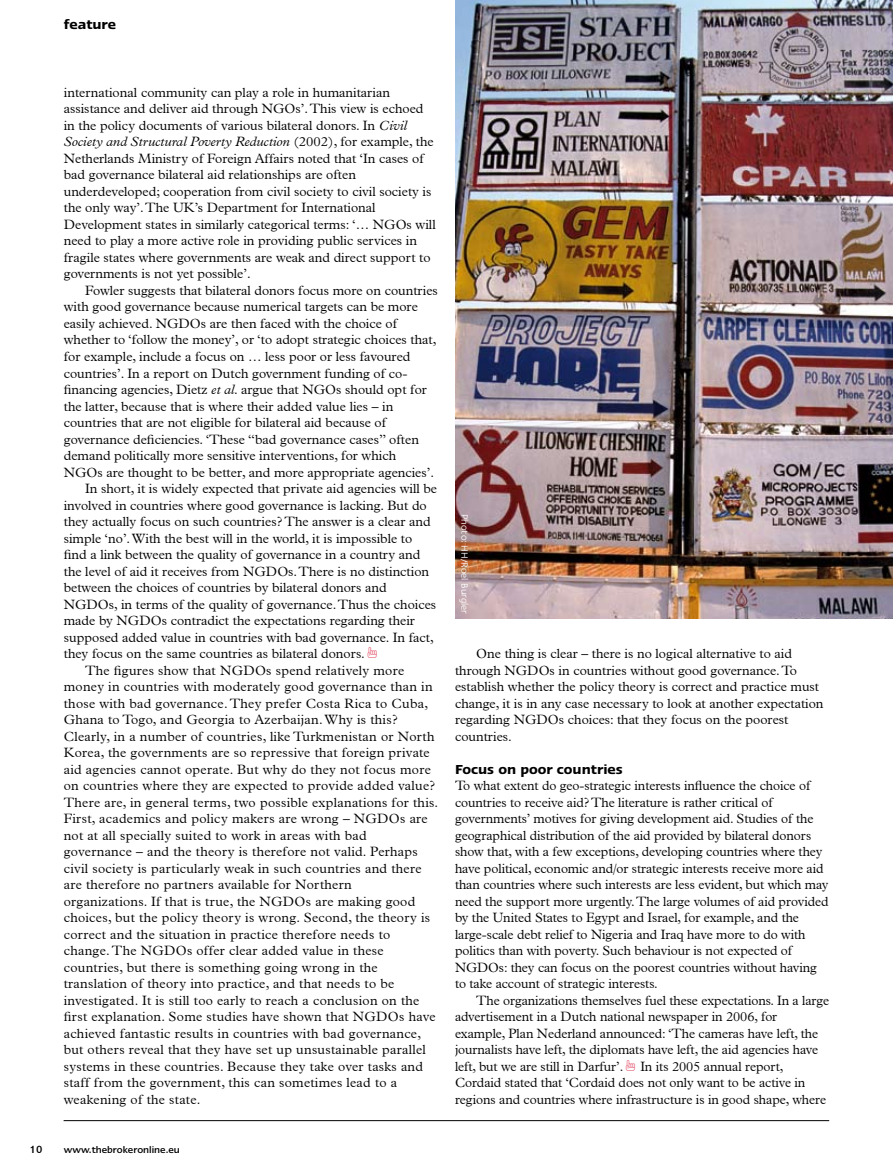
<style>
.page{position:relative;width:893px;height:1170px;background:#fff}
.page>*{position:absolute;margin:0;border:0;box-sizing:border-box;transform-origin:0 0}
.t1{font:600 15px "Linotype Ergo";color:#000}
.t2{font:300 13.5px/16.5px "Plantin";color:#000}
.t3{font:300 13.5px "Plantin";letter-spacing:.02em;color:#000}
.t4{font:500 12px "Linotype Ergo";color:#000}
.t5{font:500 10.5px "Linotype Ergo";color:#000}
.t6{font:10.5px "Linotype Ergo";color:#fff}
.s1{font-style:italic}
.s2{font-family:"All My Hands";font-weight:400;color:#da1638}
</style>
<div class="page">
<hr style="left:64px;top:1120px;width:765px;height:1px;background:#000">
<img style="left:455px;top:0;width:438px;height:618px">
<p class="t1" style="left:64px;top:17px;width:54px">feature</p>
<p class="t2" style="left:64px;top:84px;width:373px">international community can play a role in humanitarian assistance and deliver aid through NGOs’. This view is echoed in the policy documents of various bilateral donors. In <span class="s1">Civil Society and Structural Poverty Reduction</span> (2002), for example, the Netherlands Ministry of Foreign Affairs noted that ‘In cases of bad governance bilateral aid relationships are often underdeveloped; cooperation from civil society to civil society is the only way’. The UK’s Department for International Development states in similarly categorical terms: ‘… NGOs will need to play a more active role in providing public services in fragile states where governments are weak and direct support to governments is not yet possible’.</p>
<p class="t2" style="left:85px;top:282px;width:354px">Fowler suggests that bilateral donors focus more on countries</p>
<p class="t2" style="left:64px;top:299px;width:356px">with good governance because numerical targets can be more</p>
<p class="t2" style="left:64px;top:315px;width:335px">easily achieved. NGDOs are then faced with the choice of</p>
<p class="t2" style="left:64px;top:332px;width:374px">whether to ‘follow the money’, or ‘to adopt strategic choices that,</p>
<p class="t2" style="left:64px;top:348px;width:348px">for example, include a focus on … less poor or less favoured</p>
<p class="t2" style="left:64px;top:365px;width:345px">countries’. In a report on Dutch government funding of co-</p>
<p class="t2" style="left:64px;top:381px;width:365px">financing agencies, Dietz <span class="s1">et al</span>. argue that NGOs should opt for</p>
<p class="t2" style="left:64px;top:398px;width:331px">the latter, because that is where their added value lies – in</p>
<p class="t2" style="left:64px;top:414px;width:324px">countries that are not eligible for bilateral aid because of</p>
<p class="t2" style="left:64px;top:431px;width:357px">governance deficiencies. ‘These “bad governance cases” often</p>
<p class="t2" style="left:64px;top:447px;width:334px">demand politically more sensitive interventions, for which</p>
<p class="t2" style="left:64px;top:464px;width:372px">NGOs are thought to be better, and more appropriate agencies’.</p>
<p class="t2" style="left:85px;top:480px;width:354px">In short, it is widely expected that private aid agencies will be</p>
<p class="t2" style="left:64px;top:497px;width:364px">involved in countries where good governance is lacking. But do</p>
<p class="t2" style="left:64px;top:513px;width:368px">they actually focus on such countries? The answer is a clear and</p>
<p class="t2" style="left:64px;top:530px;width:350px">simple ‘no’. With the best will in the world, it is impossible to</p>
<p class="t2" style="left:64px;top:546px;width:358px">find a link between the quality of governance in a country and</p>
<p class="t2" style="left:64px;top:563px;width:367px">the level of aid it receives from NGDOs. There is no distinction</p>
<p class="t2" style="left:64px;top:579px;width:325px">between the choices of countries by bilateral donors and</p>
<p class="t2" style="left:64px;top:596px;width:374px">NGDOs, in terms of the quality of governance. Thus the choices</p>
<p class="t2" style="left:64px;top:612px;width:353px">made by NGDOs contradict the expectations regarding their</p>
<p class="t2" style="left:64px;top:629px;width:371px">supposed added value in countries with bad governance. In fact,</p>
<p class="t2" style="left:64px;top:645px;width:317px">they focus on the same countries as bilateral donors. <span class="s2">1</span></p>
<p class="t3" style="left:85px;top:662px;width:321px">The figures show that NGDOs spend relatively more</p>
<p class="t3" style="left:64px;top:678px;width:370px">money in countries with moderately good governance than in</p>
<p class="t3" style="left:64px;top:695px;width:366px">those with bad governance. They prefer Costa Rica to Cuba,</p>
<p class="t3" style="left:64px;top:711px;width:335px">Ghana to Togo, and Georgia to Azerbaijan. Why is this?</p>
<p class="t3" style="left:64px;top:728px;width:372px">Clearly, in a number of countries, like Turkmenistan or North</p>
<p class="t3" style="left:64px;top:744px;width:368px">Korea, the governments are so repressive that foreign private</p>
<p class="t3" style="left:64px;top:761px;width:369px">aid agencies cannot operate. But why do they not focus more</p>
<p class="t3" style="left:64px;top:777px;width:373px">on countries where they are expected to provide added value?</p>
<p class="t3" style="left:64px;top:794px;width:376px">There are, in general terms, two possible explanations for this.</p>
<p class="t3" style="left:64px;top:810px;width:366px">First, academics and policy makers are wrong – NGDOs are</p>
<p class="t3" style="left:64px;top:827px;width:304px">not at all specially suited to work in areas with bad</p>
<p class="t3" style="left:64px;top:843px;width:356px">governance – and the theory is therefore not valid. Perhaps</p>
<p class="t3" style="left:64px;top:860px;width:359px">civil society is particularly weak in such countries and there</p>
<p class="t3" style="left:64px;top:876px;width:289px">are therefore no partners available for Northern</p>
<p class="t3" style="left:64px;top:893px;width:353px">organizations. If that is true, the NGDOs are making good</p>
<p class="t3" style="left:64px;top:909px;width:368px">choices, but the policy theory is wrong. Second, the theory is</p>
<p class="t3" style="left:64px;top:926px;width:328px">correct and the situation in practice therefore needs to</p>
<p class="t3" style="left:64px;top:942px;width:321px">change. The NGDOs offer clear added value in these</p>
<p class="t3" style="left:64px;top:959px;width:315px">countries, but there is something going wrong in the</p>
<p class="t3" style="left:64px;top:975px;width:332px">translation of theory into practice, and that needs to be</p>
<p class="t3" style="left:64px;top:992px;width:357px">investigated. It is still too early to reach a conclusion on the</p>
<p class="t3" style="left:64px;top:1008px;width:374px">first explanation. Some studies have shown that NGDOs have</p>
<p class="t3" style="left:64px;top:1025px;width:359px">achieved fantastic results in countries with bad governance,</p>
<p class="t3" style="left:64px;top:1041px;width:364px">but others reveal that they have set up unsustainable parallel</p>
<p class="t3" style="left:64px;top:1058px;width:361px">systems in these countries. Because they take over tasks and</p>
<p class="t3" style="left:64px;top:1074px;width:335px">staff from the government, this can sometimes lead to a</p>
<p class="t3" style="left:64px;top:1091px;width:138px">weakening of the state.</p>
<p class="t4" style="left:30px;top:1143px;width:14px">10</p>
<p class="t5" style="left:64px;top:1144px;width:118px">www.thebrokeronline.eu</p>
<p class="t6" style="left:470px;top:514px;width:101px;rotate:90deg">Photo: HH/Roel Burgler</p>
<p class="t2" style="left:455px;top:645px;width:370px;text-indent:21px">One thing is clear – there is no logical alternative to aid through NGDOs in countries without good governance. To establish whether the policy theory is correct and practice must change, it is in any case necessary to look at another expectation regarding NGDOs choices: that they focus on the poorest countries.</p>
<p class="t1" style="left:455px;top:761px;width:169px">Focus on poor countries</p>
<p class="t2" style="left:455px;top:777px;width:375px">To what extent do geo-strategic interests influence the choice of countries to receive aid? The literature is rather critical of governments’ motives for giving development aid. Studies of the geographical distribution of the aid provided by bilateral donors show that, with a few exceptions, developing countries where they have political, economic and/or strategic interests receive more aid than countries where such interests are less evident, but which may need the support more urgently. The large volumes of aid provided by the United States to Egypt and Israel, for example, and the large-scale debt relief to Nigeria and Iraq have more to do with politics than with poverty. Such behaviour is not expected of NGDOs: they can focus on the poorest countries without having to take account of strategic interests.</p>
<p class="t2" style="left:455px;top:992px;width:376px;text-indent:21px">The organizations themselves fuel these expectations. In a large advertisement in a Dutch national newspaper in 2006, for example, Plan Nederland announced: ‘The cameras have left, the journalists have left, the diplomats have left, the aid agencies have left, but we are still in Darfur’. <span class="s2">1</span> In its 2005 annual report, Cordaid stated that ‘Cordaid does not only want to be active in regions and countries where infrastructure is in good shape, where</p>
</div>
